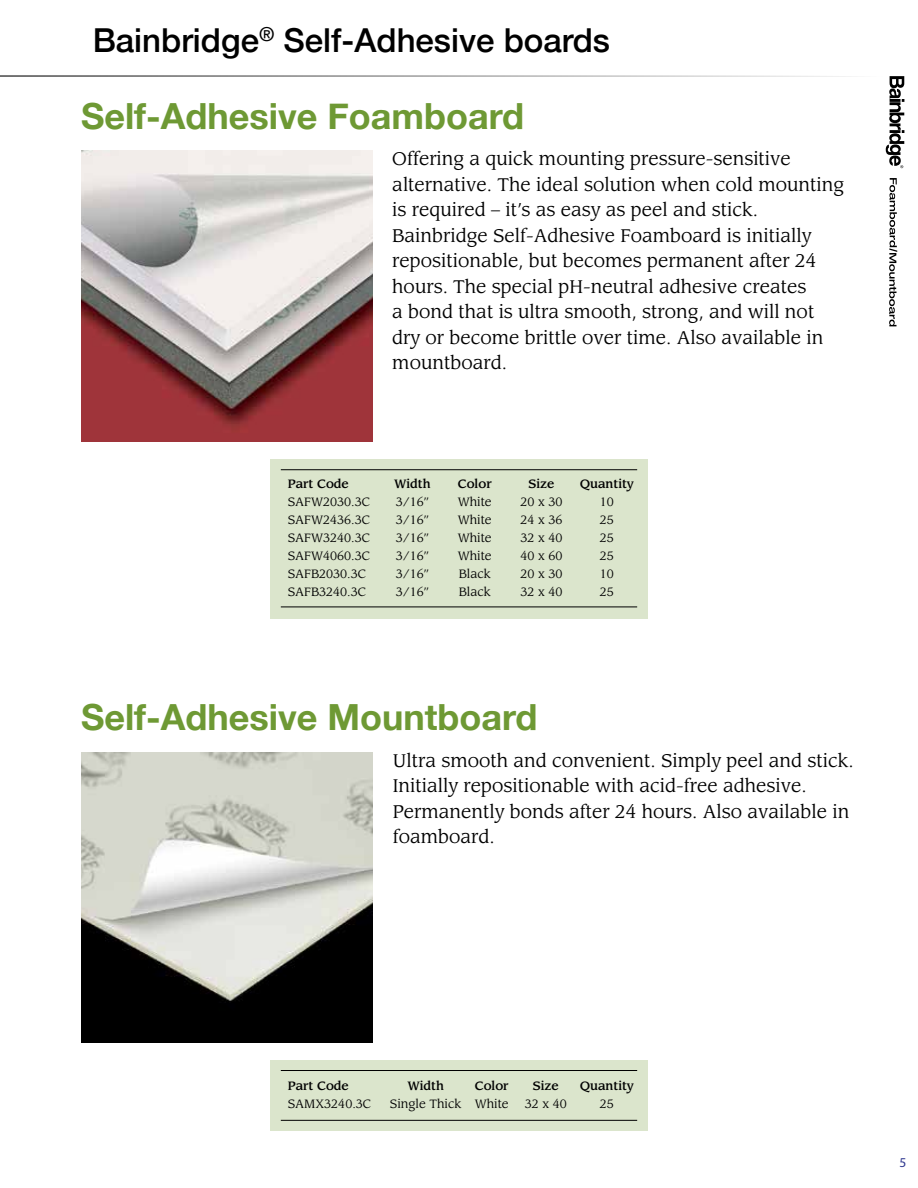
<style>
.page{position:relative;width:918px;height:1188px;background:#fff}
.page>*{position:absolute;margin:0;border:0;box-sizing:border-box;transform-origin:0 0}
.t1{font:700 36px "Helvetica Neue";color:#6e9934}
.t2{font:500 33px "Helvetica Neue";color:#000}
.t3{font:18px/25.5px "Leawood Std";color:#000}
.t4{font:13.5px "Myriad Pro";color:#2e368f}
.t5{font:11.85px "Leawood Std";color:#000}
.t6{font:500 11.85px "Leawood Std";color:#000}
</style>
<div class="page">
<svg style="left:886px;top:76px;width:18px;height:92px"></svg>
<svg style="left:889px;top:178px;width:8px;height:148px"></svg>
<img style="left:81px;top:753px;width:292px;height:290px">
<div style="left:270px;top:459px;width:378px;height:159px;background:#dbe5cc"></div>
<hr style="left:281px;top:469px;width:356px;height:1px;background:#000">
<hr style="left:281px;top:607px;width:356px;height:1px;background:#000">
<img style="left:81px;top:151px;width:291px;height:291px">
<div style="left:270px;top:1060px;width:378px;height:71px;background:#dbe5cc"></div>
<hr style="left:281px;top:1070px;width:356px;height:1px;background:#000">
<hr style="left:281px;top:1120px;width:356px;height:1px;background:#000">
<h2 class="t2" style="left:93px;top:14px;width:519px">Bainbridge<sup>®</sup> Self-Adhesive boards</h2>
<h1 class="t1" style="left:81px;top:88px;width:445px">Self-Adhesive Foamboard</h1>
<p class="t3" style="left:392px;top:146px;width:453px">Offering a quick mounting pressure-sensitive alternative. The ideal solution when cold mounting is required – it’s as easy as peel and stick.<br>Bainbridge Self-Adhesive Foamboard is initially repositionable, but becomes permanent after 24 hours. The special pH-neutral adhesive creates<br>a bond that is ultra smooth, strong, and will not dry or become brittle over time. Also available in mountboard.</p>
<p class="t6" style="left:288px;top:477px;width:63px">Part Code</p>
<p class="t6" style="left:394px;top:477px;width:38px">Width</p>
<p class="t6" style="left:458px;top:477px;width:35px">Color</p>
<p class="t6" style="left:529px;top:477px;width:27px">Size</p>
<p class="t6" style="left:580px;top:477px;width:56px">Quantity</p>
<p class="t5" style="left:288px;top:495px;width:84px">SAFW2030.3C</p>
<p class="t5" style="left:396px;top:495px;width:35px">3/16”</p>
<p class="t5" style="left:458px;top:495px;width:36px">White</p>
<p class="t5" style="left:521px;top:495px;width:43px">20 x 30</p>
<p class="t5" style="left:600px;top:495px;width:16px">10</p>
<p class="t5" style="left:288px;top:513px;width:84px">SAFW2436.3C</p>
<p class="t5" style="left:396px;top:513px;width:35px">3/16”</p>
<p class="t5" style="left:458px;top:513px;width:36px">White</p>
<p class="t5" style="left:521px;top:513px;width:43px">24 x 36</p>
<p class="t5" style="left:600px;top:513px;width:16px">25</p>
<p class="t5" style="left:288px;top:531px;width:84px">SAFW3240.3C</p>
<p class="t5" style="left:396px;top:531px;width:35px">3/16”</p>
<p class="t5" style="left:458px;top:531px;width:36px">White</p>
<p class="t5" style="left:521px;top:531px;width:43px">32 x 40</p>
<p class="t5" style="left:600px;top:531px;width:16px">25</p>
<p class="t5" style="left:288px;top:549px;width:84px">SAFW4060.3C</p>
<p class="t5" style="left:396px;top:549px;width:35px">3/16”</p>
<p class="t5" style="left:458px;top:549px;width:36px">White</p>
<p class="t5" style="left:521px;top:549px;width:43px">40 x 60</p>
<p class="t5" style="left:600px;top:549px;width:16px">25</p>
<p class="t5" style="left:288px;top:567px;width:80px">SAFB2030.3C</p>
<p class="t5" style="left:396px;top:567px;width:35px">3/16”</p>
<p class="t5" style="left:459px;top:567px;width:34px">Black</p>
<p class="t5" style="left:521px;top:567px;width:43px">20 x 30</p>
<p class="t5" style="left:600px;top:567px;width:16px">10</p>
<p class="t5" style="left:288px;top:585px;width:80px">SAFB3240.3C</p>
<p class="t5" style="left:396px;top:585px;width:35px">3/16”</p>
<p class="t5" style="left:459px;top:585px;width:34px">Black</p>
<p class="t5" style="left:521px;top:585px;width:43px">32 x 40</p>
<p class="t5" style="left:600px;top:585px;width:16px">25</p>
<h1 class="t1" style="left:81px;top:689px;width:458px">Self-Adhesive Mountboard</h1>
<p class="t3" style="left:393px;top:748px;width:463px">Ultra smooth and convenient. Simply peel and stick.<br>Initially repositionable with acid-free adhesive.<br>Permanently bonds after 24 hours. Also available in foamboard.</p>
<p class="t6" style="left:288px;top:1079px;width:63px">Part Code</p>
<p class="t6" style="left:408px;top:1079px;width:38px">Width</p>
<p class="t6" style="left:475px;top:1079px;width:35px">Color</p>
<p class="t6" style="left:533px;top:1079px;width:27px">Size</p>
<p class="t6" style="left:580px;top:1079px;width:56px">Quantity</p>
<p class="t5" style="left:288px;top:1097px;width:85px">SAMX3240.3C</p>
<p class="t5" style="left:390px;top:1097px;width:120px">Single Thick White</p>
<p class="t5" style="left:525px;top:1097px;width:43px">32 x 40</p>
<p class="t5" style="left:600px;top:1097px;width:16px">25</p>
<p class="t4" style="left:899px;top:1154px;width:8px">5</p>
</div>
